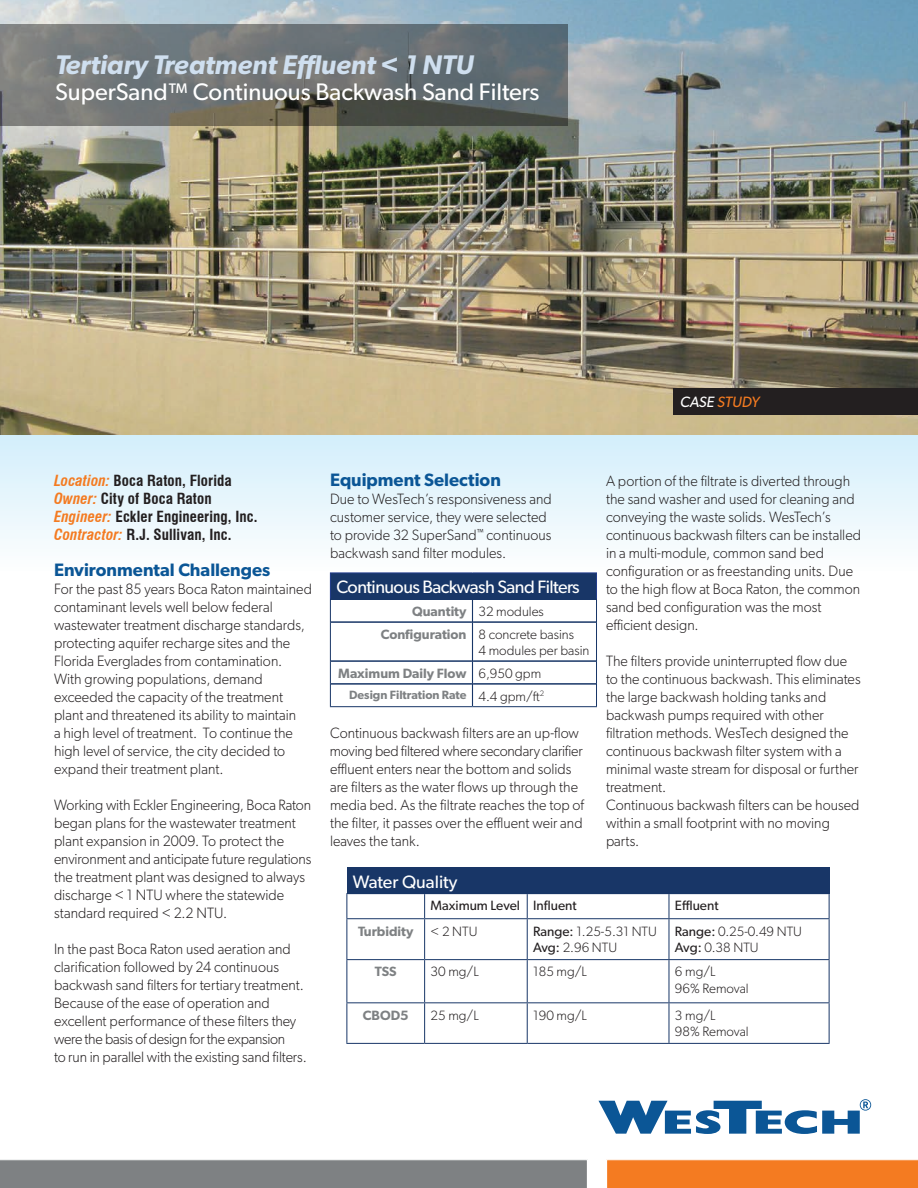
<style>
.page{position:relative;width:918px;height:1188px;background:#fff}
.page>*{position:absolute;margin:0;border:0;box-sizing:border-box;transform-origin:0 0}
.t1{font:italic 600 27px "Gibson";color:#cfdfef}
.t2{font:24px "Gibson";color:#fff}
.t3{font:600 18px "Gibson";color:#0b5696}
.t4{font:18px "Gibson";letter-spacing:-.03em;color:#fff}
.t5{font:18px "Gibson";color:#fff}
.t6{font:300 15px/18px "Gibson";color:#231f20;scale:.96 1}
.t7{font:700 condensed 15px/18px "Swiss 721 BT";letter-spacing:.005em;color:#231f20}
.t8{font:italic 15px "Gibson";color:#f47b21}
.t9{font:300 13.5px/16.2px "Gibson";color:#231f20}
.t10{font:13.5px "Gibson";color:#231f20}
.t11{font:600 13.5px "Gibson";color:#7e8183}
.t12{font:600 12px "Gibson";color:#7e8183}
.s1{color:#fff}
.s2{font-style:italic;color:#f47b21}
.s3{font-weight:600;color:#7e8183}
.s4{font-weight:300;font-size:13.5px;color:#231f20}
.s5{font-weight:400}
</style>
<div class="page">
<div style="left:0;top:434px;width:918px;height:149px;background:linear-gradient(to bottom,#d2eefb,#fffffe)"></div>
<img style="left:0;top:0;width:918px;height:434px">
<div style="left:673px;top:388px;width:245px;height:27px;background:#231f20"></div>
<div style="left:330px;top:573px;width:267px;height:26px;background:#183667"></div>
<hr style="left:330px;top:572px;width:143px;height:1px;background:#253f8e">
<hr style="left:472px;top:572px;width:125px;height:1px;background:#253f8e">
<hr style="left:330px;top:599px;width:143px;height:1px;background:#183667">
<svg style="left:330px;top:573px;width:1px;height:49px"></svg>
<hr style="left:472px;top:599px;width:125px;height:1px;background:#183667">
<svg style="left:596px;top:573px;width:1px;height:49px"></svg>
<hr style="left:330px;top:622px;width:1px;height:39px;background:#183667">
<hr style="left:596px;top:622px;width:1px;height:39px;background:#183667">
<svg style="left:330px;top:661px;width:1px;height:45px"></svg>
<svg style="left:596px;top:661px;width:1px;height:45px"></svg>
<hr style="left:330px;top:706px;width:143px;height:1px;background:#183667">
<hr style="left:472px;top:706px;width:125px;height:1px;background:#183667">
<hr style="left:331px;top:621px;width:141px;height:2px;background:#183667">
<hr style="left:473px;top:621px;width:123px;height:2px;background:#183667">
<hr style="left:331px;top:660px;width:141px;height:2px;background:#183667">
<hr style="left:473px;top:660px;width:123px;height:2px;background:#183667">
<hr style="left:331px;top:683px;width:141px;height:2px;background:#183667">
<hr style="left:473px;top:683px;width:123px;height:2px;background:#183667">
<svg style="left:472px;top:600px;width:1px;height:22px"></svg>
<hr style="left:472px;top:622px;width:1px;height:39px;background:#183667">
<svg style="left:472px;top:661px;width:1px;height:45px"></svg>
<div style="left:347px;top:867px;width:482px;height:27px;background:#183667"></div>
<hr style="left:346px;top:893px;width:79px;height:1px;background:#183667">
<svg style="left:346px;top:894px;width:1px;height:24px"></svg>
<svg style="left:424px;top:894px;width:1px;height:24px"></svg>
<svg style="left:527px;top:894px;width:1px;height:24px"></svg>
<hr style="left:669px;top:893px;width:161px;height:1px;background:#183667">
<svg style="left:668px;top:894px;width:1px;height:24px"></svg>
<svg style="left:829px;top:894px;width:1px;height:24px"></svg>
<hr style="left:346px;top:918px;width:79px;height:1px;background:#183667">
<hr style="left:346px;top:919px;width:1px;height:40px;background:#183667">
<hr style="left:425px;top:918px;width:102px;height:1px;background:#183667">
<hr style="left:424px;top:919px;width:1px;height:40px;background:#183667">
<hr style="left:527px;top:918px;width:142px;height:1px;background:#183667">
<hr style="left:527px;top:919px;width:1px;height:40px;background:#183667">
<hr style="left:669px;top:918px;width:161px;height:1px;background:#183667">
<hr style="left:668px;top:919px;width:1px;height:40px;background:#183667">
<hr style="left:829px;top:919px;width:1px;height:40px;background:#183667">
<hr style="left:346px;top:959px;width:79px;height:1px;background:#183667">
<hr style="left:346px;top:960px;width:1px;height:42px;background:#183667">
<hr style="left:425px;top:959px;width:102px;height:1px;background:#183667">
<hr style="left:424px;top:960px;width:1px;height:42px;background:#183667">
<hr style="left:527px;top:959px;width:142px;height:1px;background:#183667">
<hr style="left:527px;top:960px;width:1px;height:42px;background:#183667">
<hr style="left:669px;top:959px;width:161px;height:1px;background:#183667">
<hr style="left:668px;top:960px;width:1px;height:42px;background:#183667">
<hr style="left:829px;top:960px;width:1px;height:42px;background:#183667">
<hr style="left:346px;top:1002px;width:79px;height:1px;background:#183667">
<hr style="left:346px;top:1003px;width:1px;height:40px;background:#183667">
<hr style="left:425px;top:1002px;width:102px;height:1px;background:#183667">
<hr style="left:424px;top:1003px;width:1px;height:40px;background:#183667">
<hr style="left:527px;top:1002px;width:142px;height:1px;background:#183667">
<hr style="left:527px;top:1003px;width:1px;height:40px;background:#183667">
<hr style="left:669px;top:1002px;width:161px;height:1px;background:#183667">
<hr style="left:668px;top:1003px;width:1px;height:40px;background:#183667">
<hr style="left:829px;top:1003px;width:1px;height:40px;background:#183667">
<hr style="left:346px;top:1043px;width:79px;height:1px;background:#183667">
<hr style="left:425px;top:1043px;width:102px;height:1px;background:#183667">
<hr style="left:527px;top:1043px;width:142px;height:1px;background:#183667">
<hr style="left:669px;top:1043px;width:161px;height:1px;background:#183667">
<div style="left:0;top:1159px;width:588px;height:29px;background:#7e8183"></div>
<svg style="left:606px;top:1159px;width:312px;height:29px;background:#f4802a"></svg>
<svg style="left:0;top:24px;width:568px;height:102px;background:#6b7070"></svg>
<svg style="left:598px;top:1099px;width:273px;height:35px"></svg>
<h1 class="t1" style="left:55px;top:49px;width:420px">Tertiary Treatment Effluent &lt; 1 NTU</h1>
<h2 class="t2" style="left:55px;top:77px;width:486px">SuperSand™ Continuous Backwash Sand Filters</h2>
<p class="t8" style="left:680px;top:393px;width:81px"><span class="s1">CASE</span> STUDY</p>
<p class="t7" style="left:54px;top:472px;width:205px"><span class="s2">Location:</span> Boca Raton, Florida<br><span class="s2">Owner:</span> City of Boca Raton<br><span class="s2">Engineer:</span> Eckler Engineering, Inc.<br><span class="s2">Contractor:</span> R.J. Sullivan, Inc.</p>
<p class="t3" style="left:54px;top:559px;width:218px">Environmental Challenges</p>
<p class="t6" style="left:54px;top:580px;width:270px">For the past 85 years Boca Raton maintained contaminant levels well below federal wastewater treatment discharge standards, protecting aquifer recharge sites and the Florida Everglades from contamination.<br>With growing populations, demand exceeded the capacity of the treatment plant and threatened its ability to maintain<br>a high level of treatment. To continue the high level of service, the city decided to expand their treatment plant.</p>
<p class="t6" style="left:54px;top:796px;width:270px">Working with Eckler Engineering, Boca Raton began plans for the wastewater treatment plant expansion in 2009. To protect the environment and anticipate future regulations the treatment plant was designed to always discharge &lt; 1 NTU where the statewide standard required &lt; 2.2 NTU.</p>
<p class="t6" style="left:54px;top:940px;width:265px">In the past Boca Raton used aeration and clarification followed by 24 continuous backwash sand filters for tertiary treatment.<br>Because of the ease of operation and excellent performance of these filters they were the basis of design for the expansion<br>to run in parallel with the existing sand filters.</p>
<p class="t3" style="left:330px;top:469px;width:172px">Equipment Selection</p>
<p class="t6" style="left:330px;top:490px;width:233px">Due to WesTech’s responsiveness and customer service, they were selected to provide 32 SuperSand<sup>™</sup> continuous backwash sand filter modules.</p>
<p class="t4" style="left:336px;top:576px;width:245px">Continuous Backwash Sand Filters</p>
<p class="t9" style="left:381px;top:600px;width:195px;line-height:22.8px;text-align:center"><span class="s3">Quantity</span> 32 modules<br><span class="s3">Configuration</span> 8 concrete basins</p>
<p class="t9" style="left:338px;top:639px;width:253px;line-height:22.8px;text-indent:140px">4 modules per basin<br><span class="s3">Maximum Daily Flow</span> 6,950 gpm</p>
<p class="t12" style="left:349px;top:688px;width:197px">Design Filtration Rate <span class="s4">4.4 gpm/ft</span><sup>2</sup></p>
<p class="t6" style="left:330px;top:724px;width:266px">Continuous backwash filters are an up-flow moving bed filtered where secondary clarifier effluent enters near the bottom and solids are filters as the water flows up through the media bed. As the filtrate reaches the top of the filter, it passes over the effluent weir and leaves the tank.</p>
<p class="t6" style="left:606px;top:472px;width:267px">A portion of the filtrate is diverted through the sand washer and used for cleaning and conveying the waste solids. WesTech’s continuous backwash filters can be installed in a multi-module, common sand bed configuration or as freestanding units. Due to the high flow at Boca Raton, the common sand bed configuration was the most efficient design.</p>
<p class="t6" style="left:606px;top:652px;width:267px">The filters provide uninterrupted flow due to the continuous backwash. This eliminates the large backwash holding tanks and backwash pumps required with other filtration methods. WesTech designed the continuous backwash filter system with a minimal waste stream for disposal or further treatment.<br>Continuous backwash filters can be housed within a small footprint with no moving parts.</p>
<p class="t5" style="left:353px;top:871px;width:106px">Water Quality</p>
<p class="t10" style="left:431px;top:898px;width:148px">Maximum Level Influent</p>
<p class="t10" style="left:675px;top:898px;width:45px">Effluent</p>
<p class="t11" style="left:358px;top:923px;width:57px">Turbidity</p>
<p class="t9" style="left:431px;top:923px;width:48px">&lt; 2 NTU</p>
<p class="t9" style="left:533px;top:923px;width:125px"><span class="s5">Range:</span> 1.25-5.31 NTU<br><span class="s5">Avg:</span> 2.96 NTU</p>
<p class="t9" style="left:675px;top:923px;width:129px"><span class="s5">Range:</span> 0.25-0.49 NTU<br><span class="s5">Avg:</span> 0.38 NTU</p>
<p class="t11" style="left:375px;top:964px;width:23px">TSS</p>
<p class="t9" style="left:431px;top:964px;width:50px">30 mg/L</p>
<p class="t9" style="left:533px;top:964px;width:55px">185 mg/L</p>
<p class="t9" style="left:675px;top:964px;width:75px">6 mg/L<br>96% Removal</p>
<p class="t11" style="left:363px;top:1007px;width:47px">CBOD5</p>
<p class="t9" style="left:431px;top:1007px;width:50px">25 mg/L</p>
<p class="t9" style="left:533px;top:1007px;width:55px">190 mg/L</p>
<p class="t9" style="left:675px;top:1007px;width:75px">3 mg/L<br>98% Removal</p>
</div>
